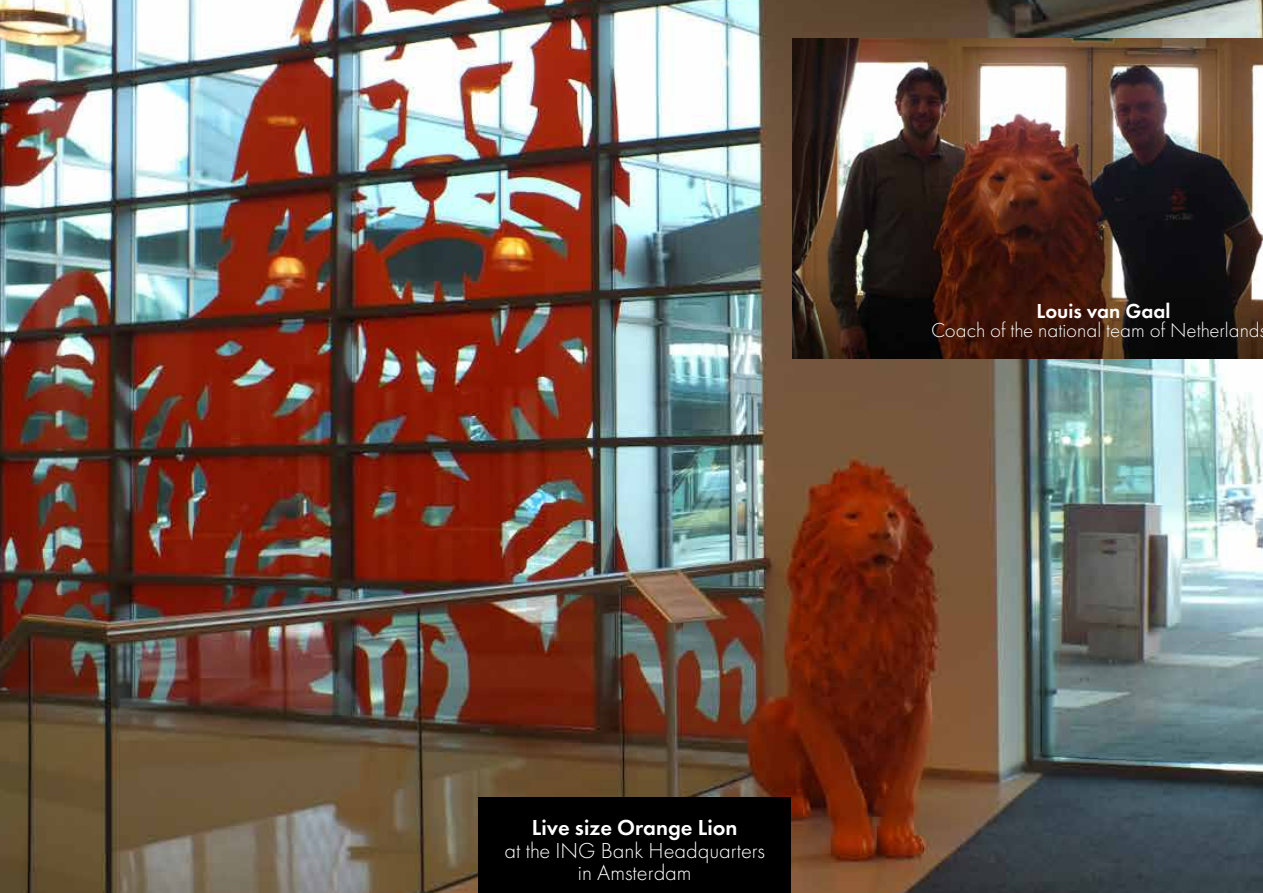
<style>
.page{position:relative;width:1263px;height:893px;background:#fff}
.page>*{position:absolute;margin:0;border:0;box-sizing:border-box;transform-origin:0 0}
.t1{font:300 22.5px/22.5px "Futura PT";color:#fff;text-align:center}
.t2{font:600 22.5px "Futura PT";color:#fff}
.t3{font:300 21px "Futura PT";color:#fff}
.t4{font:600 21px "Futura PT";color:#fff}
</style>
<div class="page">
<img style="left:0;top:0;width:1263px;height:893px">
<div style="left:478px;top:798px;width:313px;height:95px;background:#000"></div>
<img style="left:792px;top:38px;width:471px;height:320px">
<p class="t4" style="left:1036px;top:298px;width:135px">Louis van Gaal</p>
<p class="t3" style="left:931px;top:318px;width:330px">Coach of the national team of Netherland</p>
<p class="t2" style="left:532px;top:813px;width:207px">Live size Orange Lion</p>
<p class="t1" style="left:505px;top:839px;width:262px">at the ING Bank Headquarters in Amsterdam</p>
</div>
